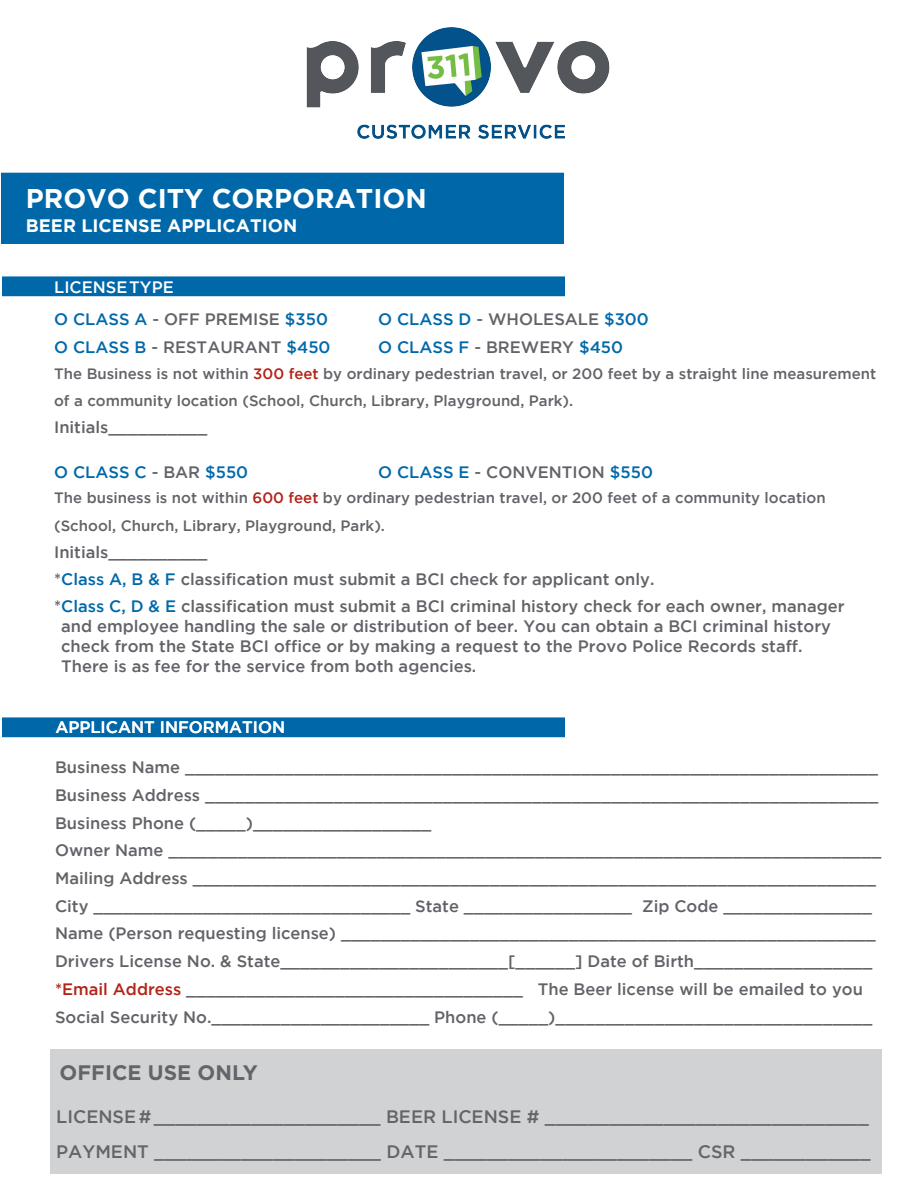
<style>
.page{position:relative;width:918px;height:1188px;background:#fff}
.page>*{position:absolute;margin:0;border:0;box-sizing:border-box;transform-origin:0 0}
.t1{font:700 27px "Gotham";color:#fff}
.t2{font:700 21px "Gotham";color:#63656a}
.t3{font:500 18px/34.3px "Gotham";color:#63656a}
.t4{font:700 18px "Gotham";color:#fff}
.t5{font:500 16.5px/27.8px "Gotham";color:#616368}
.t6{font:500 16.5px "Gotham";color:#0069aa}
.t7{font:500 16.5px "Gotham";color:#fff}
.t8{font:500 15px/27.2px "Gotham";color:#616368}
.s1{color:#616368}
.s2{color:#b32317}
.s3{color:#0069aa}
</style>
<div class="page">
<img style="left:306px;top:27px;width:304px;height:112px">
<div style="left:2px;top:172px;width:562px;height:71px;background:#0067a9"></div>
<div style="left:2px;top:277px;width:562px;height:19px;background:#0067a9"></div>
<div style="left:51px;top:1049px;width:831px;height:124px;background:#d1d2d4"></div>
<div style="left:2px;top:718px;width:562px;height:19px;background:#0067a9"></div>
<h1 class="t1" style="left:26px;top:183px;width:402px">PROVO CITY CORPORATION</h1>
<p class="t4" style="left:26px;top:215px;width:273px">BEER LICENSE APPLICATION</p>
<p class="t7" style="left:54px;top:278px;width:121px">LICENSE TYPE</p>
<p class="t6" style="left:54px;top:310px;width:275px">O CLASS A <span class="s1">- OFF PREMISE</span> $350</p>
<p class="t6" style="left:378px;top:310px;width:272px">O CLASS D <span class="s1">- WHOLESALE</span> $300</p>
<p class="t6" style="left:54px;top:338px;width:278px">O CLASS B <span class="s1">- RESTAURANT</span> $450</p>
<p class="t6" style="left:378px;top:338px;width:247px">O CLASS F <span class="s1">- BREWERY</span> $450</p>
<p class="t8" style="left:54px;top:359px;width:824px">The Business is not within <span class="s2">300 feet</span> by ordinary pedestrian travel, or 200 feet by a straight line measurement of a community location (School, Church, Library, Playground, Park).</p>
<p class="t5" style="left:54px;top:413px;width:155px">Initials__________</p>
<p class="t6" style="left:54px;top:462px;width:196px">O CLASS C <span class="s1">- BAR</span> $550</p>
<p class="t6" style="left:378px;top:462px;width:276px">O CLASS E <span class="s1">- CONVENTION</span> $550</p>
<p class="t8" style="left:54px;top:484px;width:773px">The business is not within <span class="s2">600 feet</span> by ordinary pedestrian travel, or 200 feet of a community location (School, Church, Library, Playground, Park).</p>
<p class="t5" style="left:54px;top:539px;width:602px;line-height:26.2px">Initials__________<br>*<span class="s3">Class A, B &amp; F</span> classification must submit a BCI check for applicant only.</p>
<p class="t5" style="left:61px;top:596px;width:785px;line-height:19.8px;text-indent:-7px">*<span class="s3">Class C, D &amp; E</span> classification must submit a BCI criminal history check for each owner, manager and employee handling the sale or distribution of beer. You can obtain a BCI criminal history check from the State BCI office or by making a request to the Provo Police Records staff.<br>There is as fee for the service from both agencies.</p>
<p class="t7" style="left:55px;top:718px;width:231px">APPLICANT INFORMATION</p>
<p class="t5" style="left:55px;top:753px;width:828px">Business Name ______________________________________________________________________ Business Address ____________________________________________________________________ Business Phone (_____)__________________<br>Owner Name ________________________________________________________________________ Mailing Address _____________________________________________________________________ City ________________________________ State _________________ Zip Code _______________ Name (Person requesting license) ______________________________________________________ Drivers License No. &amp; State_______________________[______] Date of Birth__________________ <span class="s2">*Email Address</span> __________________________________ The Beer license will be emailed to you Social Security No.______________________ Phone (_____)________________________________</p>
<p class="t2" style="left:60px;top:1059px;width:200px">OFFICE USE ONLY</p>
<p class="t3" style="left:56px;top:1100px;width:816px">LICENSE# _____________________ BEER LICENSE # ______________________________<br>PAYMENT _____________________ DATE _______________________ CSR ____________</p>
</div>
